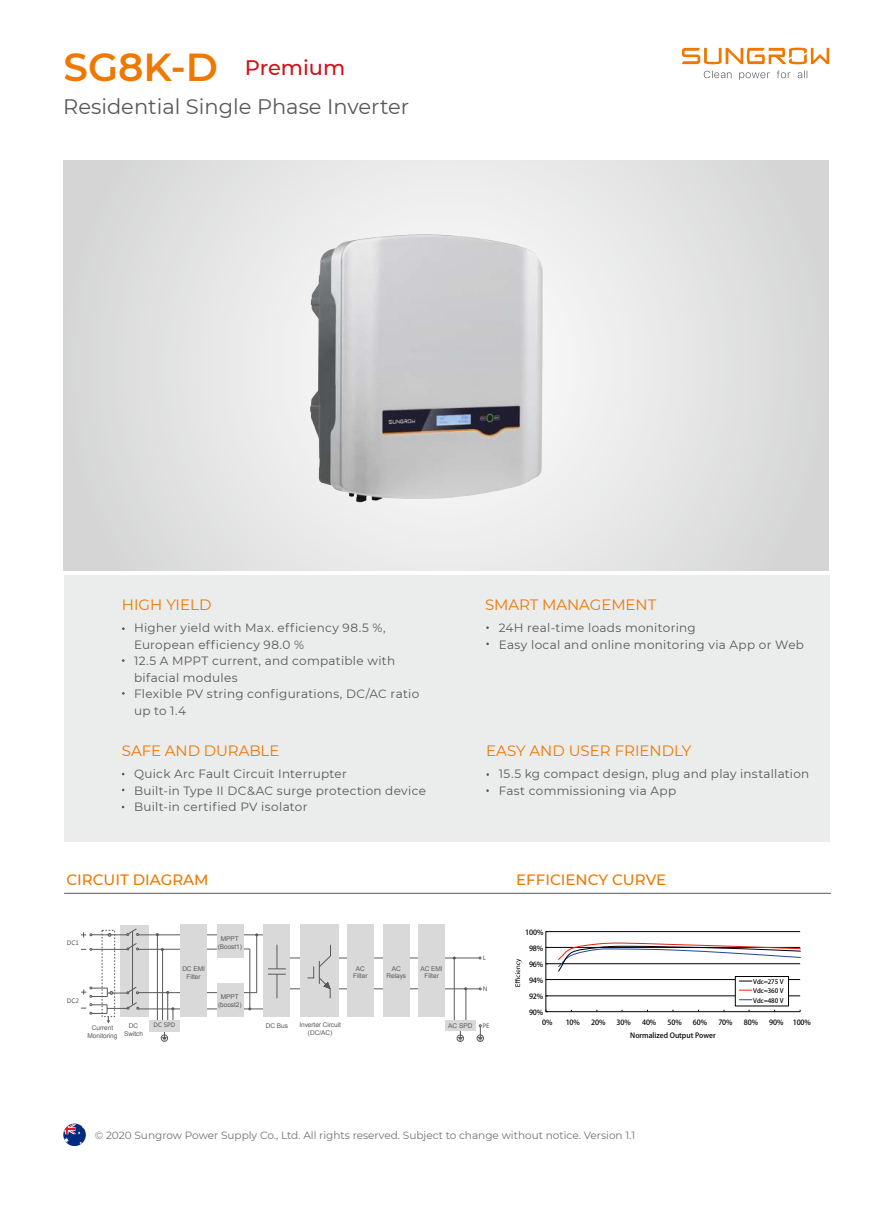
<style>
.page{position:relative;width:893px;height:1212px;background:#fff}
.page>*{position:absolute;margin:0;border:0;box-sizing:border-box;transform-origin:0 0}
.t1{font:21px "Montserrat";color:#595757}
.t2{font:500 21px "Montserrat";color:#d0121b}
.t3{font:15px "Montserrat";letter-spacing:-.005em;color:#ee7800}
.t4{font:500 15px "Montserrat";color:#ee7800}
.t5{font:12px/16.5px "Montserrat";letter-spacing:.025em;color:#595757}
.t6{font:10.5px "Montserrat";color:#727171}
.t7{font:7.2px "Helvetica Neue LT Std Hv G Bpc EUC H";letter-spacing:-.01em;color:#040000}
.t8{font:6.6px/7.8px "Arial";letter-spacing:-.005em;color:#585a5a;text-align:center}
.t9{font:6.3px/9.3px "Helvetica Neue LT Std Hv G Bpc EUC H";letter-spacing:-.005em;color:#040000;text-align:justify}
.t10{font:6px "Microsoft Ya Hei";letter-spacing:-.005em;color:#585a5a}
.s1{font-weight:600;font-size:39px;color:#ee7800}
</style>
<div class="page">
<svg style="left:63px;top:1124px;width:23px;height:22px"></svg>
<svg style="left:63px;top:1124px;width:22px;height:20px"></svg>
<svg style="left:682px;top:48px;width:147px;height:16px"></svg>
<svg style="left:704px;top:71px;width:28px;height:7px"></svg>
<svg style="left:739px;top:72px;width:31px;height:8px"></svg>
<svg style="left:798px;top:71px;width:10px;height:7px"></svg>
<svg style="left:777px;top:71px;width:13px;height:7px"></svg>
<div style="left:64px;top:575px;width:765px;height:267px;background:#ebecec"></div>
<svg style="left:64px;top:160px;width:765px;height:410px;background:#e2e3e3"></svg>
<div style="left:120px;top:925px;width:28px;height:92px;background:#d9d9d9"></div>
<hr style="left:138px;top:934px;width:128px;height:1px;background:#585a5a">
<hr style="left:138px;top:1009px;width:139px;height:1px;background:#585a5a">
<hr style="left:277px;top:958px;width:202px;height:1px;background:#585a5a">
<hr style="left:281px;top:988px;width:198px;height:1px;background:#585a5a">
<div style="left:263px;top:925px;width:27px;height:92px;background:#d9d9d9"></div>
<div style="left:300px;top:925px;width:38px;height:92px;background:#d9d9d9"></div>
<div style="left:347px;top:925px;width:27px;height:92px;background:#d9d9d9"></div>
<div style="left:383px;top:925px;width:27px;height:92px;background:#d9d9d9"></div>
<div style="left:419px;top:925px;width:26px;height:92px;background:#d9d9d9"></div>
<hr style="left:167px;top:992px;width:1px;height:31px;background:#585a5a">
<div style="left:457px;top:1035px;width:7px;height:7px;border:1px solid #585a5a;border-radius:50%"></div>
<svg style="left:458px;top:1030px;width:4px;height:11px"></svg>
<hr style="left:454px;top:958px;width:1px;height:62px;background:#585a5a">
<hr style="left:466px;top:989px;width:1px;height:31px;background:#585a5a">
<div style="left:445px;top:1020px;width:31px;height:10px;background:#d9d9d9"></div>
<div style="left:477px;top:1035px;width:7px;height:7px;border:1px solid #585a5a;border-radius:50%"></div>
<svg style="left:478px;top:1024px;width:4px;height:17px"></svg>
<svg style="left:307px;top:944px;width:24px;height:54px"></svg>
<hr style="left:138px;top:992px;width:119px;height:1px;background:#585a5a">
<hr style="left:138px;top:949px;width:112px;height:1px;background:#585a5a">
<svg style="left:268px;top:945px;width:18px;height:53px"></svg>
<hr style="left:250px;top:949px;width:1px;height:59px;background:#585a5a">
<hr style="left:256px;top:935px;width:1px;height:58px;background:#585a5a">
<hr style="left:157px;top:935px;width:1px;height:85px;background:#585a5a">
<svg style="left:172px;top:1007px;width:2px;height:13px"></svg>
<hr style="left:162px;top:950px;width:1px;height:73px;background:#585a5a">
<div style="left:161px;top:1034px;width:7px;height:7px;border:1px solid #585a5a;border-radius:50%"></div>
<svg style="left:162px;top:1032px;width:4px;height:8px"></svg>
<div style="left:149px;top:1020px;width:31px;height:12px;background:#d9d9d9"></div>
<div style="left:181px;top:925px;width:26px;height:92px;background:#d9d9d9"></div>
<div style="left:217px;top:925px;width:26px;height:33px;background:#d9d9d9"></div>
<div style="left:217px;top:983px;width:26px;height:33px;background:#d9d9d9"></div>
<svg style="left:81px;top:928px;width:58px;height:95px"></svg>
<svg style="left:515px;top:959px;width:7px;height:27px"></svg>
<hr style="left:546px;top:931px;width:254px;height:1px;background:#040000">
<hr style="left:546px;top:947px;width:254px;height:1px;background:#040000">
<hr style="left:546px;top:963px;width:254px;height:1px;background:#040000">
<hr style="left:546px;top:979px;width:254px;height:1px;background:#040000">
<hr style="left:546px;top:995px;width:254px;height:1px;background:#040000">
<hr style="left:546px;top:931px;width:1px;height:81px;background:#040000">
<hr style="left:546px;top:1011px;width:254px;height:1px;background:#040000">
<div style="left:735px;top:976px;width:53px;height:30px;background:#fff"></div>
<div style="left:735px;top:976px;width:54px;height:30px;border:1px solid #040000"></div>
<svg style="left:739px;top:990px;width:13px;height:1px"></svg>
<svg style="left:739px;top:999px;width:13px;height:1px"></svg>
<svg style="left:739px;top:980px;width:13px;height:1px"></svg>
<svg style="left:557px;top:942px;width:244px;height:30px"></svg>
<hr style="left:64px;top:893px;width:767px;height:1px;background:#595757">
<img style="left:295px;top:222px;width:262px;height:291px">
<h1 class="t2" style="left:64px;top:52px;width:283px"><span class="s1">SG8K-D</span> Premium</h1>
<h1 class="t1" style="left:63px;top:92px;width:347px">Residential Single Phase Inverter</h1>
<p class="t3" style="left:122px;top:595px;width:91px">HIGH YIELD</p>
<p class="t3" style="left:485px;top:595px;width:173px">SMART MANAGEMENT</p>
<p class="t5" style="left:134px;top:619px;width:287px">Higher yield with Max. efficiency 98.5 %,<br>European efficiency 98.0 %<br>12.5 A MPPT current, and compatible with bifacial modules<br>Flexible PV string configurations, DC/AC ratio up to 1.4</p>
<p class="t5" style="left:499px;top:619px;width:307px">24H real-time loads monitoring<br>Easy local and online monitoring via App or Web</p>
<p class="t3" style="left:122px;top:740px;width:159px">SAFE AND DURABLE</p>
<p class="t3" style="left:486px;top:740px;width:207px">EASY AND USER FRIENDLY</p>
<p class="t5" style="left:134px;top:765px;width:293px">Quick Arc Fault Circuit Interrupter<br>Built-in Type II DC&amp;AC surge protection device<br>Built-in certified PV isolator</p>
<p class="t5" style="left:499px;top:765px;width:312px">15.5 kg compact design, plug and play installation<br>Fast commissioning via App</p>
<p class="t4" style="left:66px;top:869px;width:144px">CIRCUIT DIAGRAM</p>
<p class="t4" style="left:516px;top:869px;width:151px">EFFICIENCY CURVE</p>
<p class="t10" style="left:67px;top:939px;width:14px">DC1</p>
<p class="t10" style="left:67px;top:997px;width:14px">DC2</p>
<p class="t8" style="left:182px;top:965px;width:24px">DC EMI<br>Filter</p>
<p class="t8" style="left:218px;top:935px;width:26px">MPPT (Boost1)</p>
<p class="t8" style="left:218px;top:993px;width:25px">MPPT (boost2)</p>
<p class="t8" style="left:353px;top:964px;width:16px">AC<br>Filter</p>
<p class="t8" style="left:386px;top:964px;width:21px">AC<br>Relays</p>
<p class="t8" style="left:421px;top:964px;width:24px">AC EMI<br>Filter</p>
<p class="t10" style="left:483px;top:954px;width:5px">L</p>
<p class="t10" style="left:483px;top:985px;width:6px">N</p>
<p class="t7" style="left:525px;top:927px;width:20px">100%</p>
<p class="t7" style="left:529px;top:943px;width:16px">98%</p>
<p class="t7" style="left:529px;top:959px;width:16px">96%</p>
<p class="t7" style="left:529px;top:975px;width:16px">94%</p>
<p class="t7" style="left:529px;top:991px;width:16px">92%</p>
<p class="t7" style="left:529px;top:1007px;width:16px">90%</p>
<p class="t9" style="left:753px;top:977px;width:32px">Vdc=275 V Vdc=360 V Vdc=480 V</p>
<p class="t7" style="left:591px;top:1018px;width:16px">20%</p>
<p class="t7" style="left:617px;top:1018px;width:16px">30%</p>
<p class="t7" style="left:642px;top:1018px;width:16px">40%</p>
<p class="t7" style="left:667px;top:1018px;width:16px">50%</p>
<p class="t7" style="left:693px;top:1018px;width:16px">60%</p>
<p class="t7" style="left:718px;top:1018px;width:16px">70%</p>
<p class="t7" style="left:744px;top:1018px;width:16px">80%</p>
<p class="t7" style="left:769px;top:1018px;width:16px">90%</p>
<p class="t7" style="left:793px;top:1018px;width:20px">100%</p>
<p class="t7" style="left:542px;top:1018px;width:12px">0%</p>
<p class="t7" style="left:566px;top:1018px;width:16px">10%</p>
<p class="t8" style="left:88px;top:1024px;width:31px">Current<br>Monitoring</p>
<p class="t8" style="left:299px;top:1020px;width:43px">Inverter Circuit (DC/AC)</p>
<p class="t7" style="left:630px;top:1030px;width:87px">Normalized Output Power</p>
<p class="t10" style="left:154px;top:1021px;width:23px">DC SPD</p>
<p class="t8" style="left:124px;top:1021px;width:20px">DC<br>Switch</p>
<p class="t8" style="left:266px;top:1021px;width:24px">DC Bus</p>
<p class="t8" style="left:448px;top:1022px;width:26px">AC SPD</p>
<p class="t10" style="left:482px;top:1021px;width:8px">PE</p>
<p class="t6" style="left:95px;top:1127px;width:542px">© 2020 Sungrow Power Supply Co., Ltd. All rights reserved. Subject to change without notice. Version 1.1</p>
</div>
